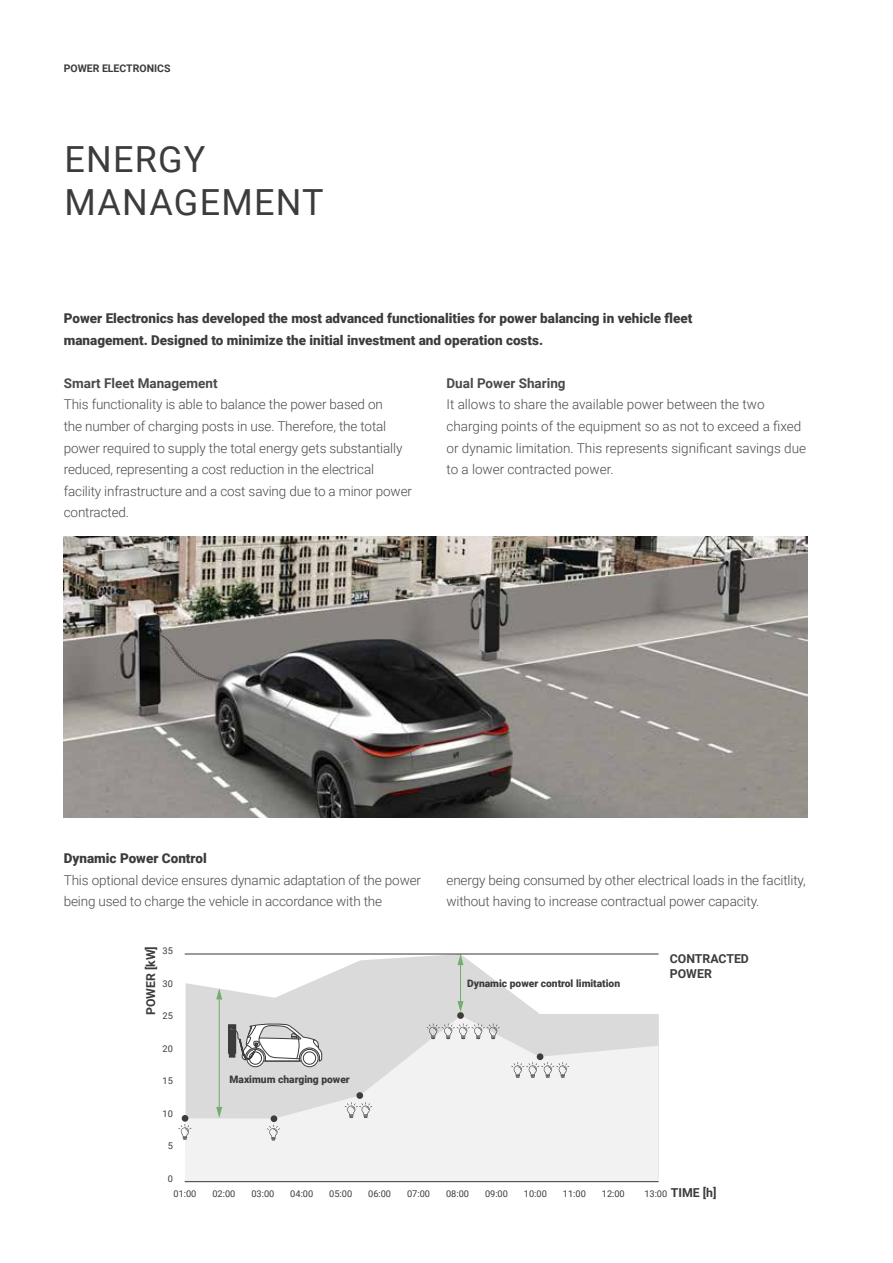
<style>
.page{position:relative;width:893px;height:1263px;background:#fff}
.page>*{position:absolute;margin:0;border:0;box-sizing:border-box;transform-origin:0 0}
.t1{font:36px/43.5px "Roboto";letter-spacing:.035em;color:#3c3c3b}
.t2{font:300 13.5px/21.6px "Roboto";letter-spacing:-.01em;color:#4a4a49}
.t3{font:900 13.5px/21.6px "Roboto";color:#3c3c3b}
.t4{font:700 13.5px "Roboto";color:#4a4a49}
.t5{font:700 12.3px/14.7px "Roboto";color:#3c3c3b}
.t6{font:700 10.5px "Roboto";color:#3c3c3b}
.t7{font:900 10.2px "Roboto";color:#3c3c3b}
.t8{font:9.3px "Roboto";color:#3c3c3b}
</style>
<div class="page">
<svg style="left:186px;top:954px;width:473px;height:226px"></svg>
<svg style="left:185px;top:1015px;width:473px;height:166px;fill:#f2f2f2"></svg>
<div style="left:182px;top:1115px;width:6px;height:7px;background:#3c3c3b;border-radius:50%"></div>
<div style="left:271px;top:1115px;width:6px;height:7px;background:#3c3c3b;border-radius:50%"></div>
<div style="left:356px;top:1092px;width:7px;height:7px;background:#3c3c3b;border-radius:50%"></div>
<div style="left:457px;top:1012px;width:7px;height:7px;background:#3c3c3b;border-radius:50%"></div>
<div style="left:537px;top:1053px;width:6px;height:7px;background:#3c3c3b;border-radius:50%"></div>
<hr style="left:219px;top:997px;width:1px;height:112px;background:#72af6b">
<svg style="left:216px;top:1107px;width:6px;height:11px"></svg>
<svg style="left:216px;top:988px;width:6px;height:11px"></svg>
<hr style="left:460px;top:963px;width:1px;height:40px;background:#72af6b">
<svg style="left:458px;top:1001px;width:5px;height:11px"></svg>
<svg style="left:458px;top:954px;width:5px;height:11px"></svg>
<svg style="left:178px;top:1124px;width:13px;height:16px"></svg>
<svg style="left:267px;top:1125px;width:13px;height:15px"></svg>
<svg style="left:345px;top:1102px;width:27px;height:16px"></svg>
<svg style="left:250px;top:1144px;width:7px;height:5px"></svg>
<hr style="left:185px;top:1181px;width:473px;height:1px;background:#3c3c3b">
<hr style="left:185px;top:953px;width:473px;height:1px;background:#3c3c3b">
<svg style="left:228px;top:1023px;width:94px;height:61px"></svg>
<svg style="left:427px;top:1023px;width:73px;height:16px"></svg>
<svg style="left:511px;top:1062px;width:58px;height:16px"></svg>
<img style="left:64px;top:537px;width:744px;height:281px">
<p class="t6" style="left:64px;top:61px;width:108px">POWER ELECTRONICS</p>
<h1 class="t1" style="left:64px;top:136px;width:261px">ENERGY<br>MANAGEMENT</h1>
<p class="t3" style="left:64px;top:307px;width:630px">Power Electronics has developed the most advanced functionalities for power balancing in vehicle fleet management. Designed to minimize the initial investment and operation costs.</p>
<p class="t4" style="left:64px;top:374px;width:155px">Smart Fleet Management</p>
<p class="t2" style="left:64px;top:393px;width:350px">This functionality is able to balance the power based on<br>the number of charging posts in use. Therefore, the total power required to supply the total energy gets substantially reduced, representing a cost reduction in the electrical facility infrastructure and a cost saving due to a minor power contracted.</p>
<p class="t4" style="left:446px;top:374px;width:121px">Dual Power Sharing</p>
<p class="t2" style="left:446px;top:393px;width:361px">It allows to share the available power between the two charging points of the equipment so as not to exceed a fixed or dynamic limitation. This represents significant savings due to a lower contracted power.</p>
<p class="t3" style="left:64px;top:847px;width:144px">Dynamic Power Control</p>
<p class="t2" style="left:64px;top:868px;width:359px">This optional device ensures dynamic adaptation of the power being used to charge the vehicle in accordance with the</p>
<p class="t2" style="left:446px;top:868px;width:361px">energy being consumed by other electrical loads in the facitlity, without having to increase contractual power capacity.</p>
<p class="t5" style="left:143px;top:1015px;width:71px;rotate:-90deg">POWER [kW]</p>
<p class="t8" style="left:163px;top:944px;width:12px">35</p>
<p class="t8" style="left:163px;top:977px;width:12px">30</p>
<p class="t8" style="left:163px;top:1009px;width:12px">25</p>
<p class="t8" style="left:163px;top:1042px;width:12px">20</p>
<p class="t8" style="left:163px;top:1074px;width:12px">15</p>
<p class="t8" style="left:163px;top:1107px;width:12px">10</p>
<p class="t8" style="left:168px;top:1139px;width:7px">5</p>
<p class="t8" style="left:168px;top:1172px;width:7px">0</p>
<p class="t7" style="left:230px;top:1072px;width:122px">Maximum charging power</p>
<p class="t7" style="left:467px;top:976px;width:155px">Dynamic power control limitation</p>
<p class="t5" style="left:670px;top:951px;width:81px">CONTRACTED<br>POWER</p>
<p class="t8" style="left:174px;top:1187px;width:24px">01:00</p>
<p class="t5" style="left:671px;top:1185px;width:47px">TIME [h]</p>
<p class="t8" style="left:212px;top:1187px;width:24px">02:00</p>
<p class="t8" style="left:251px;top:1187px;width:24px">03:00</p>
<p class="t8" style="left:290px;top:1187px;width:24px">04:00</p>
<p class="t8" style="left:329px;top:1187px;width:24px">05:00</p>
<p class="t8" style="left:368px;top:1187px;width:24px">06:00</p>
<p class="t8" style="left:407px;top:1187px;width:24px">07:00</p>
<p class="t8" style="left:446px;top:1187px;width:24px">08:00</p>
<p class="t8" style="left:485px;top:1187px;width:24px">09:00</p>
<p class="t8" style="left:524px;top:1187px;width:24px">10:00</p>
<p class="t8" style="left:563px;top:1187px;width:24px">11:00</p>
<p class="t8" style="left:602px;top:1187px;width:24px">12:00</p>
<p class="t8" style="left:644px;top:1187px;width:24px">13:00</p>
</div>
